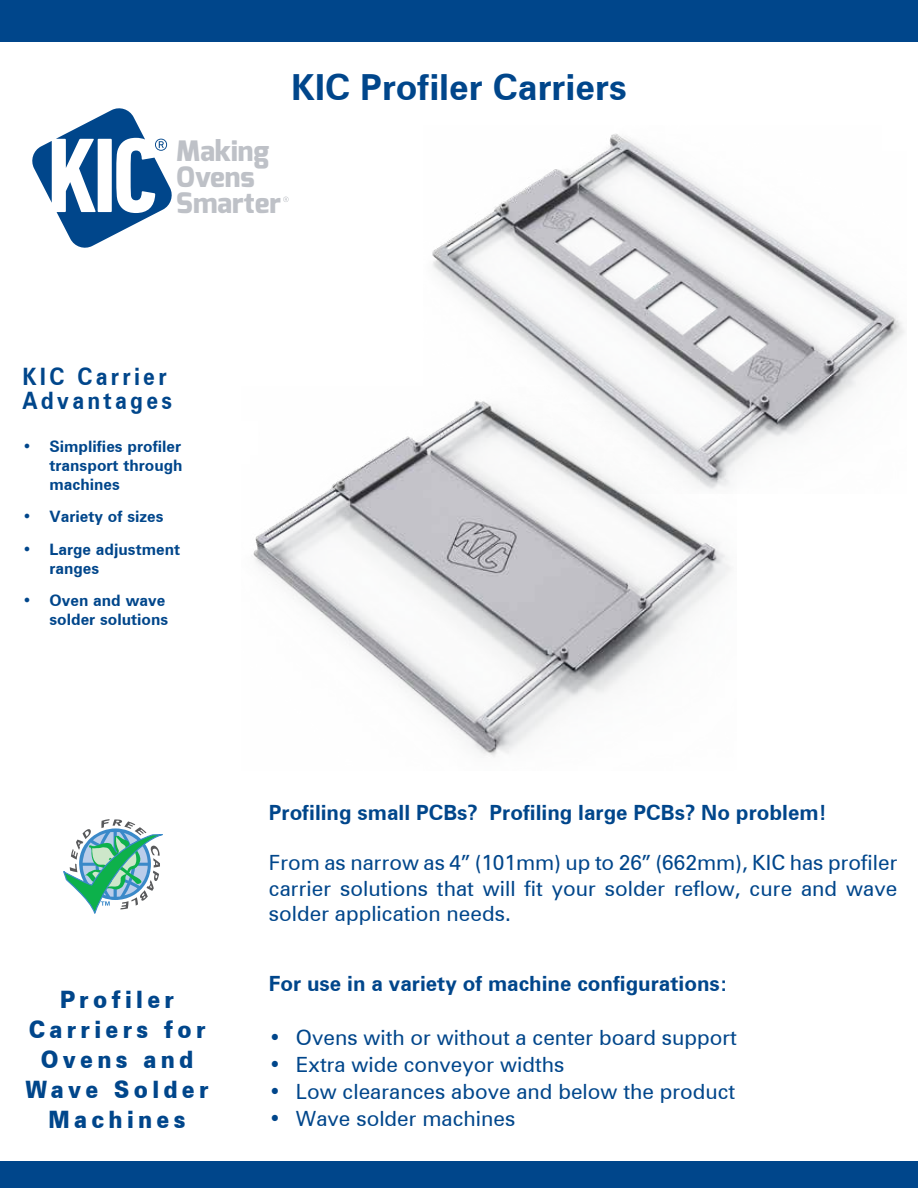
<style>
.page{position:relative;width:918px;height:1188px;background:#fff}
.page>*{position:absolute;margin:0;border:0;box-sizing:border-box;transform-origin:0 0}
.t1{font:700 36px "Zurich BT";color:#00468b}
.t2{font:800 28.2px/26px "Exo";color:#bec1c7}
.t3{font:900 24px/30px "Zurich BT";letter-spacing:.195em;color:#00468b;text-align:center;scale:.9 1}
.t4{font:700 24px/24px "Zurich BT";letter-spacing:.15em;color:#00468b;scale:.9 1}
.t5{font:21px/25.2px "Zurich BT";color:#00468b;text-align:justify}
.t6{font:700 21px "Zurich BT";color:#00468b}
.t7{font:700 15.75px/19px "Zurich BT";color:#00468b;text-align:justify}
</style>
<div class="page">
<svg style="left:32px;top:108px;width:140px;height:140px"></svg>
<svg style="left:283px;top:197px;width:6px;height:5px"></svg>
<svg style="left:63px;top:819px;width:100px;height:95px"></svg>
<div style="left:0;top:1161px;width:918px;height:27px;background:#00468b"></div>
<img style="left:432px;top:134px;width:473px;height:330px">
<img style="left:253px;top:386px;width:483px;height:371px">
<div style="left:0;top:0;width:918px;height:41px;background:#00468b"></div>
<h1 class="t1" style="left:291px;top:65px;width:337px">KIC Profiler Carriers</h1>
<h2 class="t2" style="left:176px;top:138px;width:106px">Making<br>Ovens<br>Smarter</h2>
<p class="t4" style="left:22px;top:364px;width:168px">KIC Carrier<br>Advantages</p>
<p class="t7" style="left:49px;top:437px;width:135px;text-indent:-27px">• Simplifies profiler transport through machines</p>
<p class="t7" style="left:22px;top:507px;width:143px">• Variety of sizes</p>
<p class="t7" style="left:49px;top:540px;width:132px;text-indent:-27px">• Large adjustment ranges</p>
<p class="t7" style="left:22px;top:591px;width:147px;text-align:right">• Oven and wave solder solutions</p>
<p class="t3" style="left:26px;top:984px;width:205px">Profiler<br>Carriers for<br>Ovens and<br>Wave Solder<br>Machines</p>
<p class="t6" style="left:269px;top:800px;width:559px">Profiling small PCBs? Profiling large PCBs? No problem!</p>
<p class="t5" style="left:269px;top:850px;width:630px">From as narrow as 4” (101mm) up to 26” (662mm), KIC has profiler carrier solutions that will fit your solder reflow, cure and wave solder application needs.</p>
<p class="t6" style="left:269px;top:971px;width:461px">For use in a variety of machine configurations:</p>
<p class="t5" style="left:269px;top:1025px;width:469px">• Ovens with or without a center board support</p>
<p class="t5" style="left:269px;top:1052px;width:297px">• Extra wide conveyor widths</p>
<p class="t5" style="left:269px;top:1079px;width:468px">• Low clearances above and below the product</p>
<p class="t5" style="left:269px;top:1106px;width:248px">• Wave solder machines</p>
</div>
